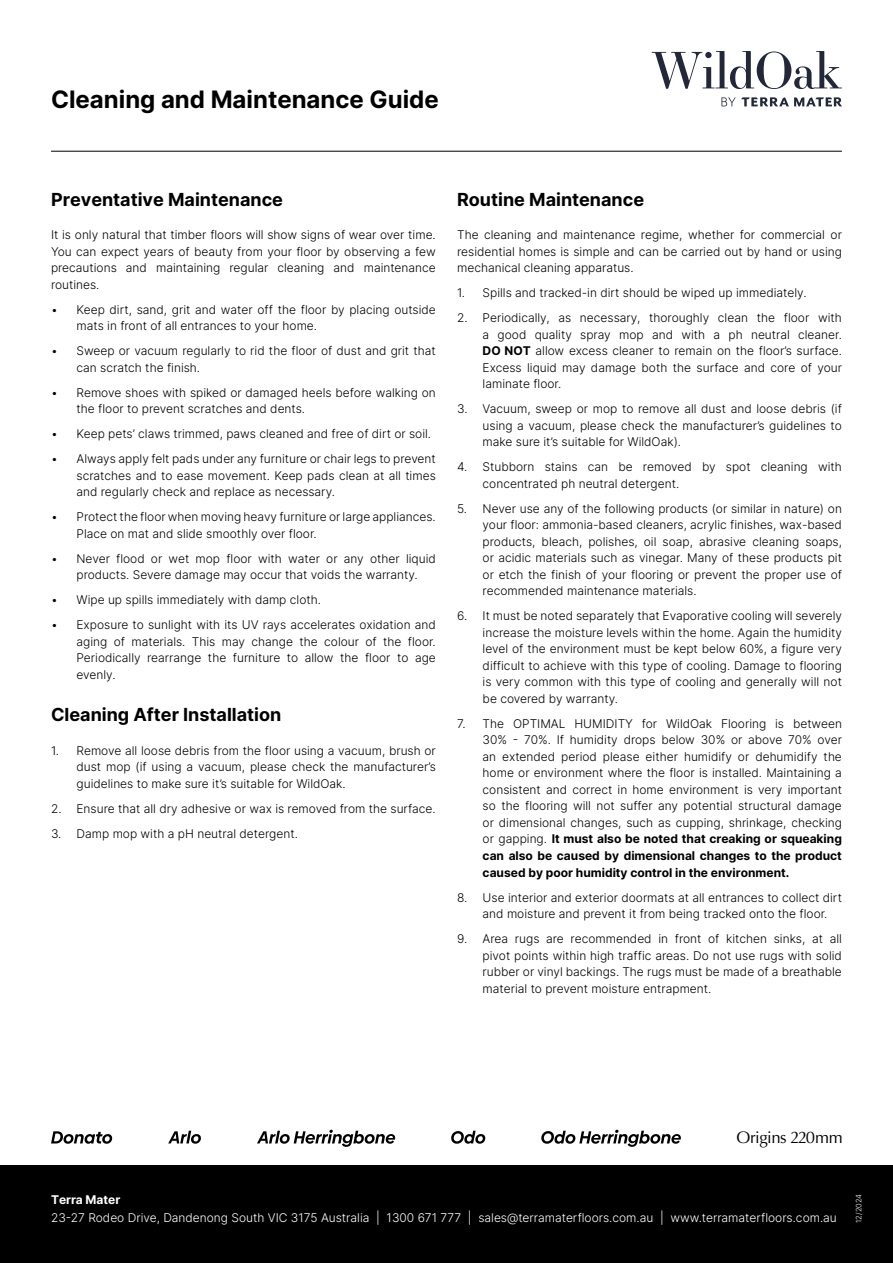
<style>
.page{position:relative;width:893px;height:1263px;background:#fff}
.page>*{position:absolute;margin:0;border:0;box-sizing:border-box;transform-origin:0 0}
.t1{font:24px "Inter";color:#000}
.t2{font:18px "Inter";color:#000}
.t3{font:16.8px "Optima";letter-spacing:-.03em;color:#000}
.t4{font:300 12px/16.5px "Inter";color:#000;text-align:justify}
.t5{font:300 12px "Inter";color:#fff}
.t6{font:12px "Inter";color:#fff}
.t7{font:300 7.5px "Inter";color:#fff}
.s1{font-weight:400}
</style>
<div class="page">
<svg style="left:652px;top:51px;width:190px;height:38px"></svg>
<svg style="left:721px;top:97px;width:121px;height:9px"></svg>
<div style="left:0;top:1165px;width:893px;height:98px;background:#000"></div>
<svg style="left:168px;top:1131px;width:33px;height:13px"></svg>
<svg style="left:257px;top:1130px;width:138px;height:17px"></svg>
<svg style="left:51px;top:1131px;width:61px;height:13px"></svg>
<svg style="left:451px;top:1131px;width:34px;height:13px"></svg>
<svg style="left:541px;top:1130px;width:140px;height:17px"></svg>
<hr style="left:51px;top:151px;width:791px;height:1px;background:#000">
<h1 class="t1" style="left:51px;top:82px;width:389px">Cleaning and Maintenance Guide</h1>
<h2 class="t2" style="left:51px;top:186px;width:234px">Preventative Maintenance</h2>
<p class="t4" style="left:51px;top:226px;width:386px">It is only natural that timber floors will show signs of wear over time.<br>You can expect years of beauty from your floor by observing a few precautions and maintaining regular cleaning and maintenance routines.</p>
<p class="t4" style="left:77px;top:301px;width:361px;text-indent:-26px">• Keep dirt, sand, grit and water off the floor by placing outside mats in front of all entrances to your home.</p>
<p class="t4" style="left:77px;top:342px;width:361px;text-indent:-26px">• Sweep or vacuum regularly to rid the floor of dust and grit that can scratch the finish.</p>
<p class="t4" style="left:77px;top:384px;width:361px;text-indent:-26px">• Remove shoes with spiked or damaged heels before walking on the floor to prevent scratches and dents.</p>
<p class="t4" style="left:51px;top:425px;width:382px">• Keep pets’ claws trimmed, paws cleaned and free of dirt or soil.</p>
<p class="t4" style="left:77px;top:450px;width:361px;text-indent:-26px">• Always apply felt pads under any furniture or chair legs to prevent scratches and to ease movement. Keep pads clean at all times and regularly check and replace as necessary.</p>
<p class="t4" style="left:77px;top:509px;width:361px;text-indent:-26px">• Protect the floor when moving heavy furniture or large appliances.<br>Place on mat and slide smoothly over floor.</p>
<p class="t4" style="left:77px;top:550px;width:361px;text-indent:-26px">• Never flood or wet mop floor with water or any other liquid products. Severe damage may occur that voids the warranty.</p>
<p class="t4" style="left:51px;top:592px;width:272px">• Wipe up spills immediately with damp cloth.</p>
<p class="t4" style="left:77px;top:617px;width:361px;text-indent:-26px">• Exposure to sunlight with its UV rays accelerates oxidation and aging of materials. This may change the colour of the floor.<br>Periodically rearrange the furniture to allow the floor to age evenly.</p>
<h2 class="t2" style="left:51px;top:701px;width:232px">Cleaning After Installation</h2>
<p class="t4" style="left:77px;top:742px;width:361px;text-indent:-26px">1. Remove all loose debris from the floor using a vacuum, brush or dust mop (if using a vacuum, please check the manufacturer’s guidelines to make sure it’s suitable for WildOak.</p>
<p class="t4" style="left:51px;top:800px;width:386px">2. Ensure that all dry adhesive or wax is removed from the surface.</p>
<p class="t4" style="left:51px;top:825px;width:248px">3. Damp mop with a pH neutral detergent.</p>
<h2 class="t2" style="left:457px;top:186px;width:188px">Routine Maintenance</h2>
<p class="t4" style="left:457px;top:226px;width:386px">The cleaning and maintenance regime, whether for commercial or residential homes is simple and can be carried out by hand or using mechanical cleaning apparatus.</p>
<p class="t4" style="left:457px;top:284px;width:351px">1. Spills and tracked-in dirt should be wiped up immediately.</p>
<p class="t4" style="left:483px;top:309px;width:361px;text-indent:-26px">2. Periodically, as necessary, thoroughly clean the floor with a good quality spray mop and with a ph neutral cleaner.<br><span class="s1">DO NOT</span> allow excess cleaner to remain on the floor’s surface.<br>Excess liquid may damage both the surface and core of your laminate floor.</p>
<p class="t4" style="left:483px;top:400px;width:361px;text-indent:-26px">3. Vacuum, sweep or mop to remove all dust and loose debris (if using a vacuum, please check the manufacturer’s guidelines to make sure it’s suitable for WildOak).</p>
<p class="t4" style="left:483px;top:458px;width:361px;text-indent:-26px">4. Stubborn stains can be removed by spot cleaning with concentrated ph neutral detergent.</p>
<p class="t4" style="left:483px;top:500px;width:361px;text-indent:-26px">5. Never use any of the following products (or similar in nature) on your floor: ammonia-based cleaners, acrylic finishes, wax-based products, bleach, polishes, oil soap, abrasive cleaning soaps, or acidic materials such as vinegar. Many of these products pit or etch the finish of your flooring or prevent the proper use of recommended maintenance materials.</p>
<p class="t4" style="left:483px;top:608px;width:361px;text-indent:-26px">6. It must be noted separately that Evaporative cooling will severely increase the moisture levels within the home. Again the humidity level of the environment must be kept below 60%, a figure very difficult to achieve with this type of cooling. Damage to flooring is very common with this type of cooling and generally will not be covered by warranty.</p>
<p class="t4" style="left:483px;top:715px;width:361px;text-indent:-26px">7. The OPTIMAL HUMIDITY for WildOak Flooring is between 30% - 70%. If humidity drops below 30% or above 70% over an extended period please either humidify or dehumidify the home or environment where the floor is installed. Maintaining a consistent and correct in home environment is very important so the flooring will not suffer any potential structural damage or dimensional changes, such as cupping, shrinkage, checking or gapping. <span class="s1">It must also be noted that creaking or squeaking can also be caused by dimensional changes to the product caused by poor humidity control in the environment.</span></p>
<p class="t4" style="left:483px;top:889px;width:361px;text-indent:-26px">8. Use interior and exterior doormats at all entrances to collect dirt and moisture and prevent it from being tracked onto the floor.</p>
<p class="t4" style="left:483px;top:930px;width:361px;text-indent:-26px">9. Area rugs are recommended in front of kitchen sinks, at all pivot points within high traffic areas. Do not use rugs with solid rubber or vinyl backings. The rugs must be made of a breathable material to prevent moisture entrapment.</p>
<h3 class="t3" style="left:737px;top:1128px;width:108px">Origins 220mm</h3>
<p class="t6" style="left:51px;top:1190px;width:71px">Terra Mater</p>
<p class="t5" style="left:51px;top:1208px;width:787px">23-27 Rodeo Drive, Dandenong South VIC 3175 Australia | 1300 671 777 | sales@terramaterfloors.com.au | www.terramaterfloors.com.au</p>
<p class="t7" style="left:853px;top:1223px;width:30px;rotate:-90deg">12/2024</p>
</div>
